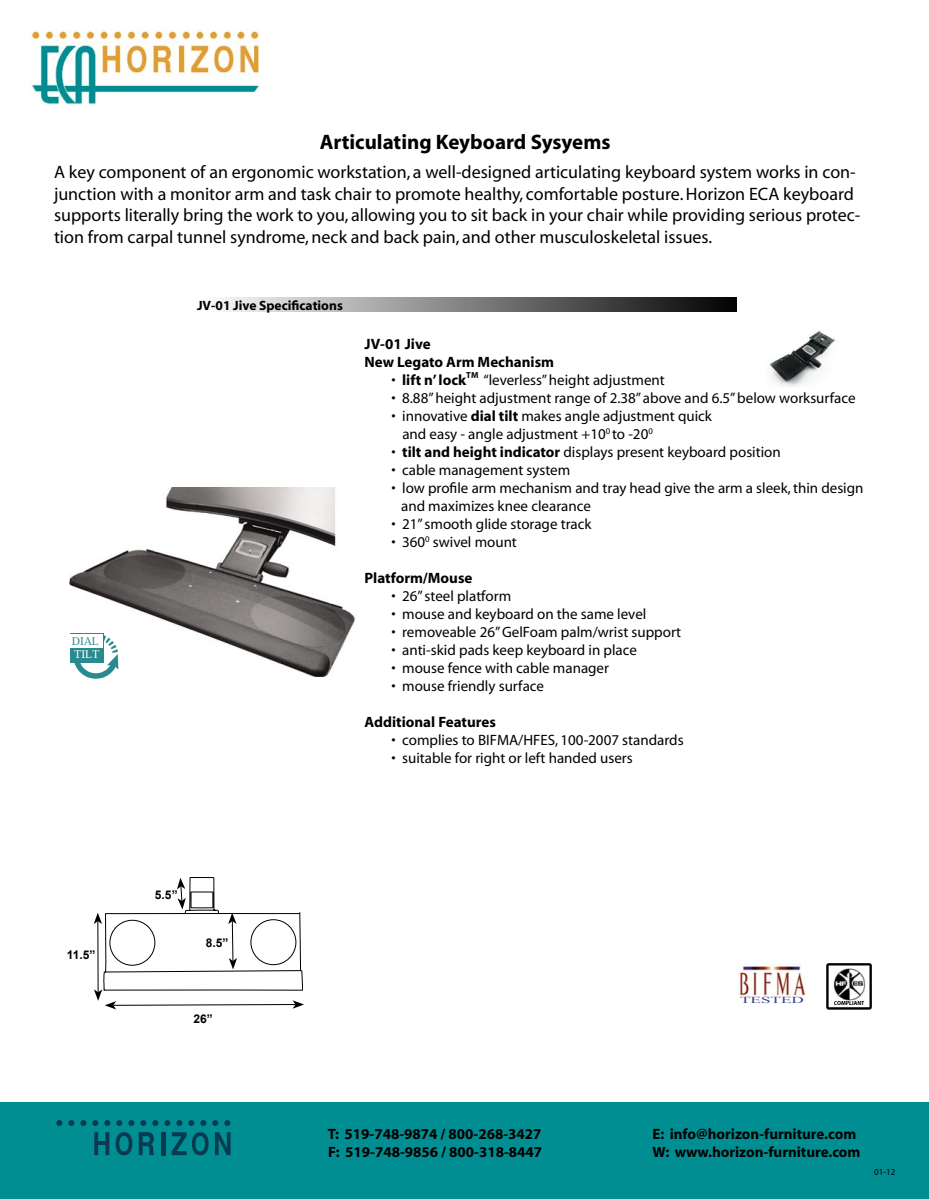
<style>
.page{position:relative;width:929px;height:1199px;background:#fff}
.page>*{position:absolute;margin:0;border:0;box-sizing:border-box;transform-origin:0 0}
.t1{font:700 21px "Myriad";color:#000}
.t2{font:18px/21.6px "Myriad";color:#000}
.t3{font:15px/18px "Myriad";color:#000}
.t4{font:700 15px/18px "Myriad";color:#000}
.t5{font:700 13.5px "Myriad";color:#000}
.t6{font:700 12px "Arial";color:#000}
.t7{font:10.95px "Adobe Serif MM 300 600";color:#2a8a91}
.t8{font:10.95px "Adobe Serif MM 300 600";color:#fff}
.t9{font:9.15px "Times New Roman";color:#394089;scale:1.86 1}
.t10{font:9px "Myriad";color:#000}
.t11{font:700 5.85px "Myriad";color:#000}
.s1{font-weight:700}
</style>
<div class="page">
<img style="left:69px;top:488px;width:287px;height:189px">
<div style="left:0;top:1102px;width:929px;height:97px;background:#008e93"></div>
<svg style="left:94px;top:1132px;width:15px;height:23px"></svg>
<svg style="left:116px;top:1132px;width:16px;height:23px"></svg>
<svg style="left:139px;top:1132px;width:15px;height:23px"></svg>
<div style="left:161px;top:1132px;width:5px;height:23px;background:#0a3a4f"></div>
<svg style="left:172px;top:1132px;width:14px;height:23px"></svg>
<svg style="left:192px;top:1132px;width:17px;height:23px"></svg>
<svg style="left:215px;top:1132px;width:16px;height:23px"></svg>
<svg style="left:56px;top:1120px;width:6px;height:6px"></svg>
<svg style="left:68px;top:1120px;width:6px;height:6px"></svg>
<svg style="left:80px;top:1120px;width:6px;height:6px"></svg>
<svg style="left:92px;top:1120px;width:6px;height:6px"></svg>
<svg style="left:104px;top:1120px;width:6px;height:6px"></svg>
<svg style="left:116px;top:1120px;width:6px;height:6px"></svg>
<svg style="left:128px;top:1120px;width:6px;height:6px"></svg>
<svg style="left:140px;top:1120px;width:6px;height:6px"></svg>
<svg style="left:152px;top:1120px;width:6px;height:6px"></svg>
<svg style="left:164px;top:1120px;width:6px;height:6px"></svg>
<svg style="left:176px;top:1120px;width:6px;height:6px"></svg>
<svg style="left:188px;top:1120px;width:6px;height:6px"></svg>
<svg style="left:200px;top:1120px;width:6px;height:6px"></svg>
<svg style="left:212px;top:1120px;width:6px;height:6px"></svg>
<svg style="left:224px;top:1120px;width:6px;height:6px"></svg>
<img style="left:29px;top:29px;width:231px;height:75px">
<svg style="left:221px;top:298px;width:516px;height:13px;background:#7b7b7b"></svg>
<svg style="left:70px;top:634px;width:48px;height:45px"></svg>
<div style="left:70px;top:633px;width:33px;height:30px;background:#2a8a91"></div>
<div style="left:71px;top:634px;width:32px;height:13px;background:#fff"></div>
<svg style="left:826px;top:963px;width:46px;height:46px"></svg>
<img style="left:829px;top:967px;width:38px;height:35px">
<hr style="left:834px;top:1002px;width:30px;height:3px;background:#fff">
<img style="left:738px;top:965px;width:68px;height:39px">
<div style="left:740px;top:996px;width:64px;height:6px;background:#fff"></div>
<img style="left:769px;top:330px;width:66px;height:56px">
<svg style="left:94px;top:877px;width:210px;height:132px"></svg>
<h1 class="t1" style="left:320px;top:131px;width:292px">Articulating Keyboard Sysyems</h1>
<p class="t2" style="left:54px;top:162px;width:808px">A key component of an ergonomic workstation, a well-designed articulating keyboard system works in con&shy;junction with a monitor arm and task chair to promote healthy, comfortable posture. Horizon ECA keyboard supports literally bring the work to you, allowing you to sit back in your chair while providing serious protec&shy;tion from carpal tunnel syndrome, neck and back pain, and other musculoskeletal issues.</p>
<p class="t7" style="left:72px;top:636px;width:28px">DIAL</p>
<p class="t8" style="left:74px;top:649px;width:27px">TILT</p>
<p class="t5" style="left:197px;top:298px;width:147px">JV-01 Jive Specifications</p>
<p class="t4" style="left:364px;top:335px;width:191px">JV-01 Jive<br>New Legato Arm Mechanism</p>
<p class="t3" style="left:392px;top:372px;width:275px">• <span class="s1">lift n’ lock</span><sup>TM</sup> “leverless” height adjustment</p>
<p class="t3" style="left:392px;top:390px;width:466px">• 8.88” height adjustment range of 2.38” above and 6.5” below worksurface</p>
<p class="t3" style="left:402px;top:408px;width:311px;text-indent:-11px">• innovative <span class="s1">dial tilt</span> makes angle adjustment quick and easy - angle adjustment +10<sup>0</sup> to -20<sup>0</sup></p>
<p class="t3" style="left:392px;top:444px;width:391px">• <span class="s1">tilt and height indicator</span> displays present keyboard position</p>
<p class="t3" style="left:392px;top:462px;width:180px">• cable management system</p>
<p class="t3" style="left:401px;top:480px;width:464px;text-indent:-10px">• low profile arm mechanism and tray head give the arm a sleek, thin design and maximizes knee clearance</p>
<p class="t3" style="left:392px;top:516px;width:201px">• 21” smooth glide storage track</p>
<p class="t3" style="left:392px;top:534px;width:127px">• 360<sup>0</sup> swivel mount</p>
<p class="t4" style="left:364px;top:569px;width:109px">Platform/Mouse</p>
<p class="t3" style="left:392px;top:588px;width:121px">• 26” steel platform</p>
<p class="t3" style="left:392px;top:606px;width:256px">• mouse and keyboard on the same level</p>
<p class="t3" style="left:392px;top:624px;width:291px">• removeable 26” GelFoam palm/wrist support</p>
<p class="t3" style="left:392px;top:642px;width:247px">• anti-skid pads keep keyboard in place</p>
<p class="t3" style="left:392px;top:660px;width:219px">• mouse fence with cable manager</p>
<p class="t3" style="left:392px;top:678px;width:154px">• mouse friendly surface</p>
<p class="t4" style="left:364px;top:713px;width:133px">Additional Features</p>
<p class="t3" style="left:392px;top:732px;width:293px">• complies to BIFMA/HFES, 100-2007 standards</p>
<p class="t3" style="left:392px;top:750px;width:243px">• suitable for right or left handed users</p>
<p class="t6" style="left:67px;top:946px;width:30px">11.5”</p>
<p class="t6" style="left:155px;top:886px;width:24px">5.5”</p>
<p class="t6" style="left:206px;top:934px;width:24px">8.5”</p>
<p class="t6" style="left:193px;top:1010px;width:21px">26”</p>
<p class="t9" style="left:740px;top:993px;width:36px">TESTED</p>
<p class="t11" style="left:834px;top:1000px;width:32px">COMPLIANT</p>
<p class="t4" style="left:328px;top:1125px;width:215px">T: 519-748-9874 / 800-268-3427</p>
<p class="t4" style="left:652px;top:1125px;width:205px">E: info@horizon-furniture.com</p>
<p class="t4" style="left:328px;top:1143px;width:215px">F: 519-748-9856 / 800-318-8447</p>
<p class="t4" style="left:652px;top:1143px;width:210px">W: www.horizon-furniture.com</p>
<p class="t10" style="left:874px;top:1167px;width:23px">01-12</p>
</div>
